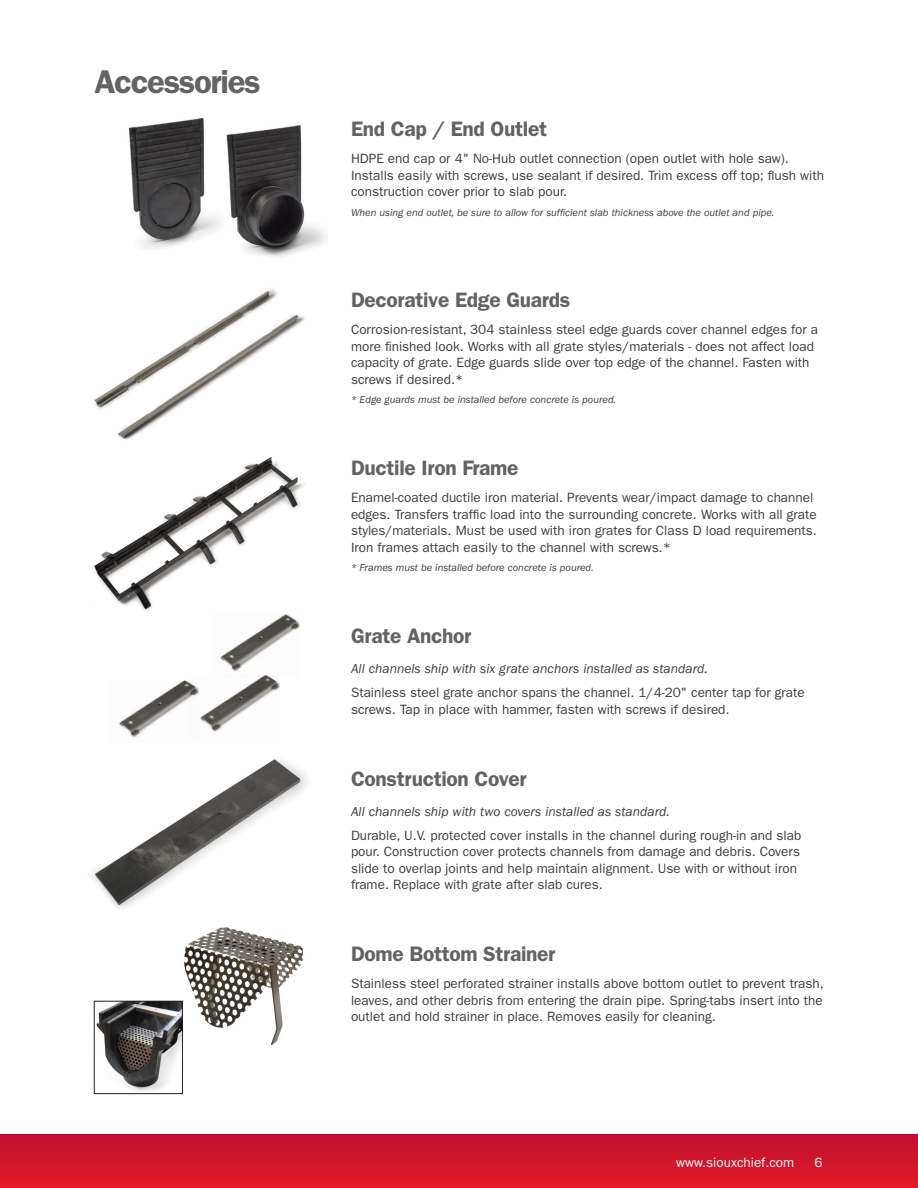
<style>
.page{position:relative;width:918px;height:1188px;background:#fff}
.page>*{position:absolute;margin:0;border:0;box-sizing:border-box;transform-origin:0 0}
.t1{font:600 33px "ITC Franklin Gothic Std";letter-spacing:-.04em;color:#636366}
.t2{font:600 21px "ITC Franklin Gothic Std";letter-spacing:-.015em;color:#636366}
.t3{font:13.5px/16.5px "ITC Franklin Gothic Std";color:#3e3e3f}
.t4{font:italic 13.5px "ITC Franklin Gothic Std";color:#3e3e3f}
.t5{font:13.5px "ITC Franklin Gothic Std";color:#fff}
.t6{font:italic 10.5px "ITC Franklin Gothic Std";color:#3e3e3f}
</style>
<div class="page">
<div style="left:0;top:1134px;width:918px;height:54px;background:linear-gradient(to bottom,#c11030,#e11a27)"></div>
<img style="left:184px;top:927px;width:119px;height:118px">
<img style="left:198px;top:677px;width:81px;height:55px">
<img style="left:220px;top:615px;width:79px;height:62px">
<img style="left:119px;top:680px;width:79px;height:58px">
<img style="left:93px;top:759px;width:214px;height:149px">
<img style="left:96px;top:1003px;width:85px;height:88px">
<div style="left:94px;top:1001px;width:89px;height:93px;border:1px solid #231f20"></div>
<img style="left:128px;top:117px;width:93px;height:132px">
<img style="left:226px;top:125px;width:102px;height:132px">
<img style="left:93px;top:289px;width:212px;height:151px">
<img style="left:94px;top:457px;width:210px;height:154px">
<p class="t1" style="left:94px;top:62px;width:168px">Accessories</p>
<p class="t2" style="left:351px;top:117px;width:198px">End Cap / End Outlet</p>
<p class="t3" style="left:351px;top:151px;width:475px">HDPE end cap or 4" No-Hub outlet connection (open outlet with hole saw).<br>Installs easily with screws, use sealant if desired. Trim excess off top; flush with construction cover prior to slab pour.</p>
<p class="t6" style="left:351px;top:207px;width:425px">When using end outlet, be sure to allow for sufficient slab thickness above the outlet and pipe.</p>
<p class="t2" style="left:351px;top:288px;width:221px">Decorative Edge Guards</p>
<p class="t3" style="left:351px;top:322px;width:469px">Corrosion-resistant, 304 stainless steel edge guards cover channel edges for a more finished look. Works with all grate styles/materials - does not affect load capacity of grate. Edge guards slide over top edge of the channel. Fasten with screws if desired.*</p>
<p class="t6" style="left:351px;top:394px;width:267px">* Edge guards must be installed before concrete is poured.</p>
<p class="t2" style="left:351px;top:456px;width:169px">Ductile Iron Frame</p>
<p class="t3" style="left:351px;top:490px;width:468px">Enamel-coated ductile iron material. Prevents wear/impact damage to channel edges. Transfers traffic load into the surrounding concrete. Works with all grate styles/materials. Must be used with iron grates for Class D load requirements.<br>Iron frames attach easily to the channel with screws.*</p>
<p class="t6" style="left:351px;top:562px;width:244px">* Frames must be installed before concrete is poured.</p>
<p class="t2" style="left:351px;top:624px;width:122px">Grate Anchor</p>
<p class="t4" style="left:351px;top:661px;width:358px">All channels ship with six grate anchors installed as standard.</p>
<p class="t3" style="left:351px;top:685px;width:455px">Stainless steel grate anchor spans the channel. 1/4-20" center tap for grate screws. Tap in place with hammer, fasten with screws if desired.</p>
<p class="t2" style="left:351px;top:766px;width:177px">Construction Cover</p>
<p class="t4" style="left:351px;top:804px;width:320px">All channels ship with two covers installed as standard.</p>
<p class="t3" style="left:351px;top:827px;width:452px">Durable, U.V. protected cover installs in the channel during rough-in and slab pour. Construction cover protects channels from damage and debris. Covers slide to overlap joints and help maintain alignment. Use with or without iron frame. Replace with grate after slab cures.</p>
<p class="t2" style="left:351px;top:942px;width:206px">Dome Bottom Strainer</p>
<p class="t3" style="left:351px;top:976px;width:474px;text-align:justify">Stainless steel perforated strainer installs above bottom outlet to prevent trash, leaves, and other debris from entering the drain pipe. Spring-tabs insert into the outlet and hold strainer in place. Removes easily for cleaning.</p>
<p class="t5" style="left:676px;top:1154px;width:119px">www.siouxchief.com</p>
<p class="t5" style="left:815px;top:1154px;width:10px">6</p>
</div>
